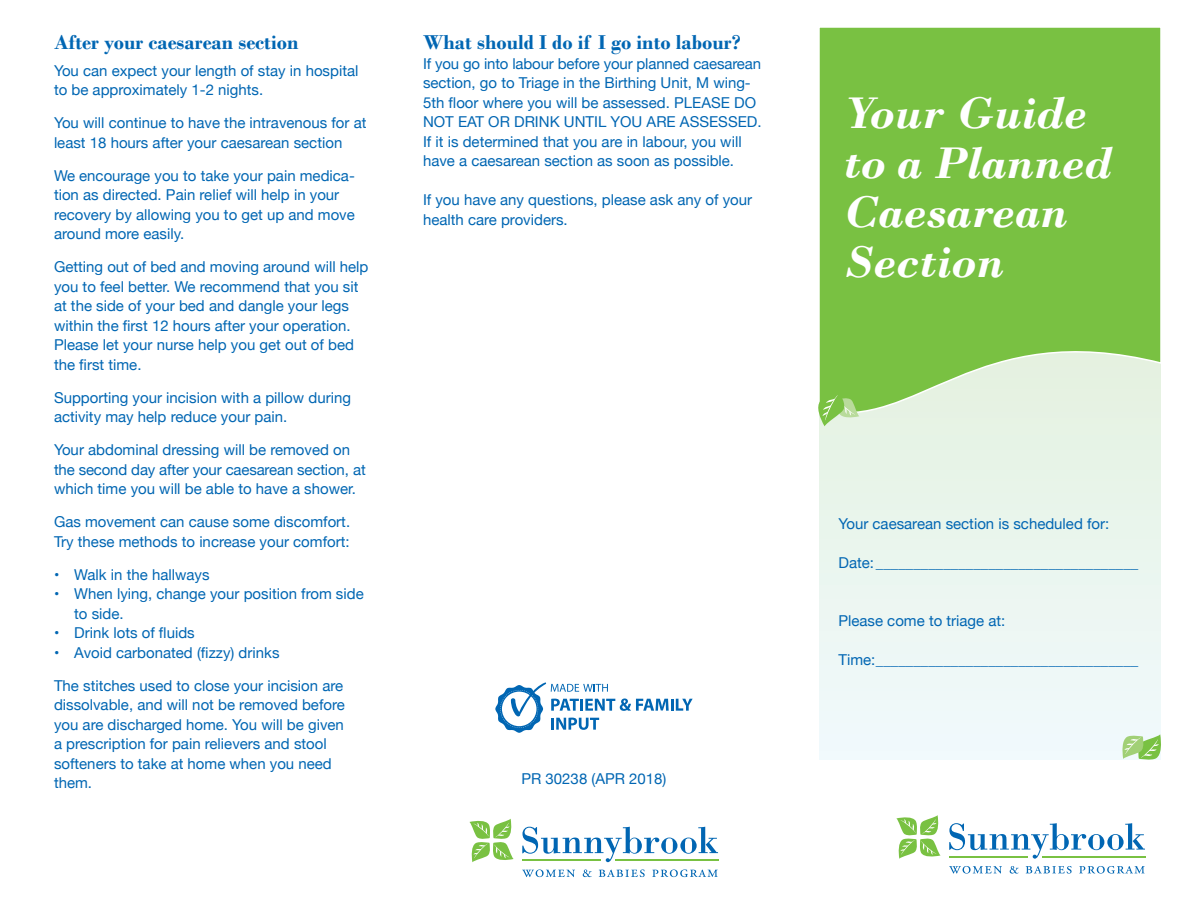
<style>
.page{position:relative;width:1188px;height:918px;background:#fff}
.page>*{position:absolute;margin:0;border:0;box-sizing:border-box;transform-origin:0 0}
.t1{font:italic 700 46.5px/49.5px "Bodoni";color:#fff}
.t2{font:700 21px "Bodoni";color:#0166b3}
.t3{font:15px/19.5px "Helvetica Neue";color:#0166b3}
</style>
<div class="page">
<div style="left:819px;top:27px;width:342px;height:733px;background:#ecf6f1"></div>
<svg style="left:949px;top:823px;width:196px;height:36px"></svg>
<svg style="left:949px;top:866px;width:53px;height:8px"></svg>
<svg style="left:1010px;top:866px;width:9px;height:8px"></svg>
<svg style="left:1026px;top:866px;width:46px;height:8px"></svg>
<svg style="left:1079px;top:866px;width:66px;height:8px"></svg>
<svg style="left:896px;top:815px;width:45px;height:44px"></svg>
<hr style="left:949px;top:856px;width:79px;height:1px;background:#79c142">
<hr style="left:1042px;top:856px;width:103px;height:2px;background:#79c142">
<svg style="left:819px;top:27px;width:342px;height:405px;background:#88c859"></svg>
<svg style="left:1122px;top:734px;width:39px;height:26px"></svg>
<svg style="left:818px;top:393px;width:41px;height:33px"></svg>
<svg style="left:522px;top:827px;width:196px;height:35px"></svg>
<svg style="left:522px;top:869px;width:53px;height:8px"></svg>
<svg style="left:583px;top:869px;width:9px;height:8px"></svg>
<svg style="left:599px;top:869px;width:46px;height:8px"></svg>
<svg style="left:652px;top:869px;width:66px;height:8px"></svg>
<svg style="left:469px;top:819px;width:45px;height:43px"></svg>
<hr style="left:522px;top:860px;width:79px;height:1px;background:#79c142">
<hr style="left:615px;top:860px;width:104px;height:1px;background:#79c142">
<svg style="left:495px;top:682px;width:198px;height:51px"></svg>
<h2 class="t2" style="left:54px;top:30px;width:246px">After your caesarean section</h2>
<p class="t3" style="left:54px;top:61px;width:306px">You can expect your length of stay in hospital to be approximately 1-2 nights.</p>
<p class="t3" style="left:54px;top:114px;width:314px">You will continue to have the intravenous for at least 18 hours after your caesarean section</p>
<p class="t3" style="left:54px;top:166px;width:302px">We encourage you to take your pain medica&shy;tion as directed. Pain relief will help in your recovery by allowing you to get up and move around more easily.</p>
<p class="t3" style="left:54px;top:258px;width:316px">Getting out of bed and moving around will help you to feel better. We recommend that you sit at the side of your bed and dangle your legs within the first 12 hours after your operation.<br>Please let your nurse help you get out of bed the first time.</p>
<p class="t3" style="left:54px;top:388px;width:298px">Supporting your incision with a pillow during activity may help reduce your pain.</p>
<p class="t3" style="left:54px;top:441px;width:313px">Your abdominal dressing will be removed on the second day after your caesarean section, at which time you will be able to have a shower.</p>
<p class="t3" style="left:54px;top:513px;width:298px">Gas movement can cause some discomfort.<br>Try these methods to increase your comfort:</p>
<p class="t3" style="left:54px;top:565px;width:157px">• Walk in the hallways</p>
<p class="t3" style="left:74px;top:585px;width:291px;text-indent:-20px">• When lying, change your position from side to side.</p>
<p class="t3" style="left:54px;top:624px;width:142px">• Drink lots of fluids</p>
<p class="t3" style="left:54px;top:643px;width:227px">• Avoid carbonated (fizzy) drinks</p>
<p class="t3" style="left:54px;top:676px;width:292px">The stitches used to close your incision are dissolvable, and will not be removed before you are discharged home. You will be given a prescription for pain relievers and stool softeners to take at home when you need them.</p>
<h2 class="t2" style="left:423px;top:30px;width:319px">What should I do if I go into labour?</h2>
<p class="t3" style="left:423px;top:55px;width:340px">If you go into labour before your planned caesarean section, go to Triage in the Birthing Unit, M wing-5th floor where you will be assessed. PLEASE DO NOT EAT OR DRINK UNTIL YOU ARE ASSESSED.<br>If it is determined that you are in labour, you will have a caesarean section as soon as possible.</p>
<p class="t3" style="left:423px;top:191px;width:331px">If you have any questions, please ask any of your health care providers.</p>
<p class="t3" style="left:521px;top:770px;width:147px">PR 30238 (APR 2018)</p>
<h1 class="t1" style="left:843px;top:89px;width:270px">Your Guide to a Planned<br>Caesarean<br>Section</h1>
<p class="t3" style="left:838px;top:514px;width:272px">Your caesarean section is scheduled for:</p>
<p class="t3" style="left:838px;top:553px;width:301px">Date: ___________________________________</p>
<p class="t3" style="left:838px;top:612px;width:168px">Please come to triage at:</p>
<p class="t3" style="left:838px;top:651px;width:301px">Time: ___________________________________</p>
</div>
